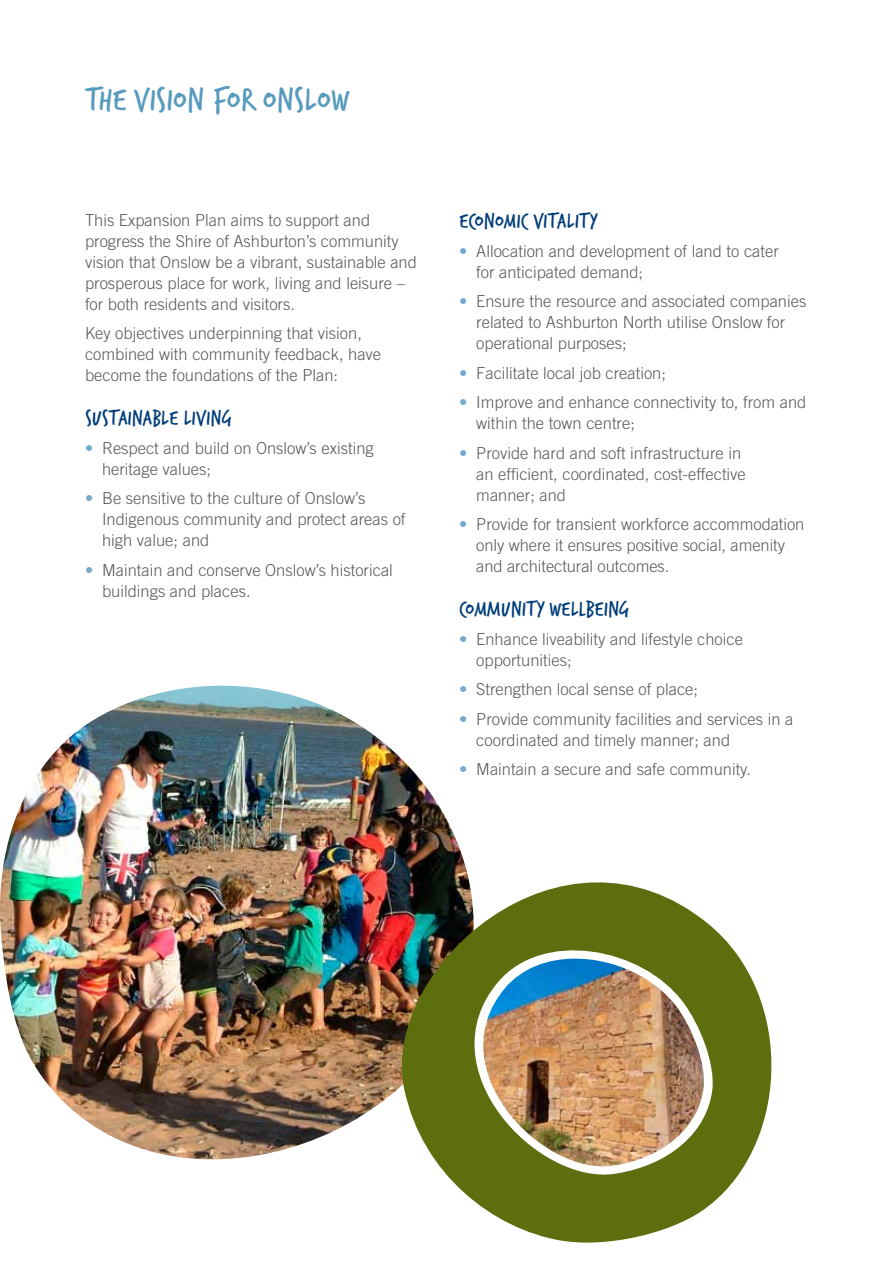
<style>
.page{position:relative;width:893px;height:1263px;background:#fff}
.page>*{position:absolute;margin:0;border:0;box-sizing:border-box;transform-origin:0 0}
.t1{font:34.5px "Verveine Corp";color:#569bbe}
.t2{font:22.5px "Verveine Corp";color:#003d79}
.t3{font:300 16.5px/21px "Trade Gothic LT";color:#58595b}
.s1{color:#75abc9}
</style>
<div class="page">
<img style="left:0;top:686px;width:438px;height:474px">
<svg style="left:379px;top:805px;width:393px;height:438px"></svg>
<svg style="left:425px;top:929px;width:291px;height:256px;background:#667621"></svg>
<img style="left:482px;top:959px;width:223px;height:209px">
<h1 class="t1" style="left:85px;top:75px;width:265px">THE VISION FOR ONSLOW</h1>
<p class="t3" style="left:85px;top:209px;width:333px">This Expansion Plan aims to support and progress the Shire of Ashburton’s community vision that Onslow be a vibrant, sustainable and prosperous place for work, living and leisure – for both residents and visitors.</p>
<p class="t3" style="left:85px;top:323px;width:298px">Key objectives underpinning that vision, combined with community feedback, have become the foundations of the Plan:</p>
<h2 class="t2" style="left:85px;top:402px;width:17px">SUSTAINA</h2>
<h2 class="t2" style="left:152px;top:402px;width:81px">BLE LIVING</h2>
<p class="t3" style="left:102px;top:437px;width:273px;text-indent:-17px"><span class="s1">•</span> Respect and build on Onslow’s existing heritage values;</p>
<p class="t3" style="left:102px;top:488px;width:305px;text-indent:-17px"><span class="s1">•</span> Be sensitive to the culture of Onslow’s<br>Indigenous community and protect areas of high value; and</p>
<p class="t3" style="left:102px;top:559px;width:292px;text-indent:-17px"><span class="s1">•</span> Maintain and conserve Onslow’s historical buildings and places.</p>
<h2 class="t2" style="left:459px;top:205px;width:19px">ECONOMIC</h2>
<h2 class="t2" style="left:533px;top:205px;width:10px">VITALITY</h2>
<p class="t3" style="left:476px;top:240px;width:304px;text-indent:-17px"><span class="s1">•</span> Allocation and development of land to cater for anticipated demand;</p>
<p class="t3" style="left:476px;top:291px;width:332px;text-indent:-17px"><span class="s1">•</span> Ensure the resource and associated companies related to Ashburton North utilise Onslow for operational purposes;</p>
<p class="t3" style="left:459px;top:362px;width:208px"><span class="s1">•</span> Facilitate local job creation;</p>
<p class="t3" style="left:476px;top:392px;width:332px;text-indent:-17px"><span class="s1">•</span> Improve and enhance connectivity to, from and within the town centre;</p>
<p class="t3" style="left:476px;top:442px;width:271px;text-indent:-17px"><span class="s1">•</span> Provide hard and soft infrastructure in an efficient, coordinated, cost-effective manner; and</p>
<p class="t3" style="left:476px;top:514px;width:330px;text-indent:-17px"><span class="s1">•</span> Provide for transient workforce accommodation only where it ensures positive social, amenity and architectural outcomes.</p>
<h2 class="t2" style="left:459px;top:593px;width:17px">COMMUNITY</h2>
<h2 class="t2" style="left:549px;top:593px;width:81px">WELLBEING</h2>
<p class="t3" style="left:476px;top:628px;width:268px;text-indent:-17px"><span class="s1">•</span> Enhance liveability and lifestyle choice opportunities;</p>
<p class="t3" style="left:459px;top:679px;width:240px"><span class="s1">•</span> Strengthen local sense of place;</p>
<p class="t3" style="left:476px;top:708px;width:319px;text-indent:-17px"><span class="s1">•</span> Provide community facilities and services in a coordinated and timely manner; and</p>
<p class="t3" style="left:459px;top:759px;width:293px"><span class="s1">•</span> Maintain a secure and safe community.</p>
</div>
